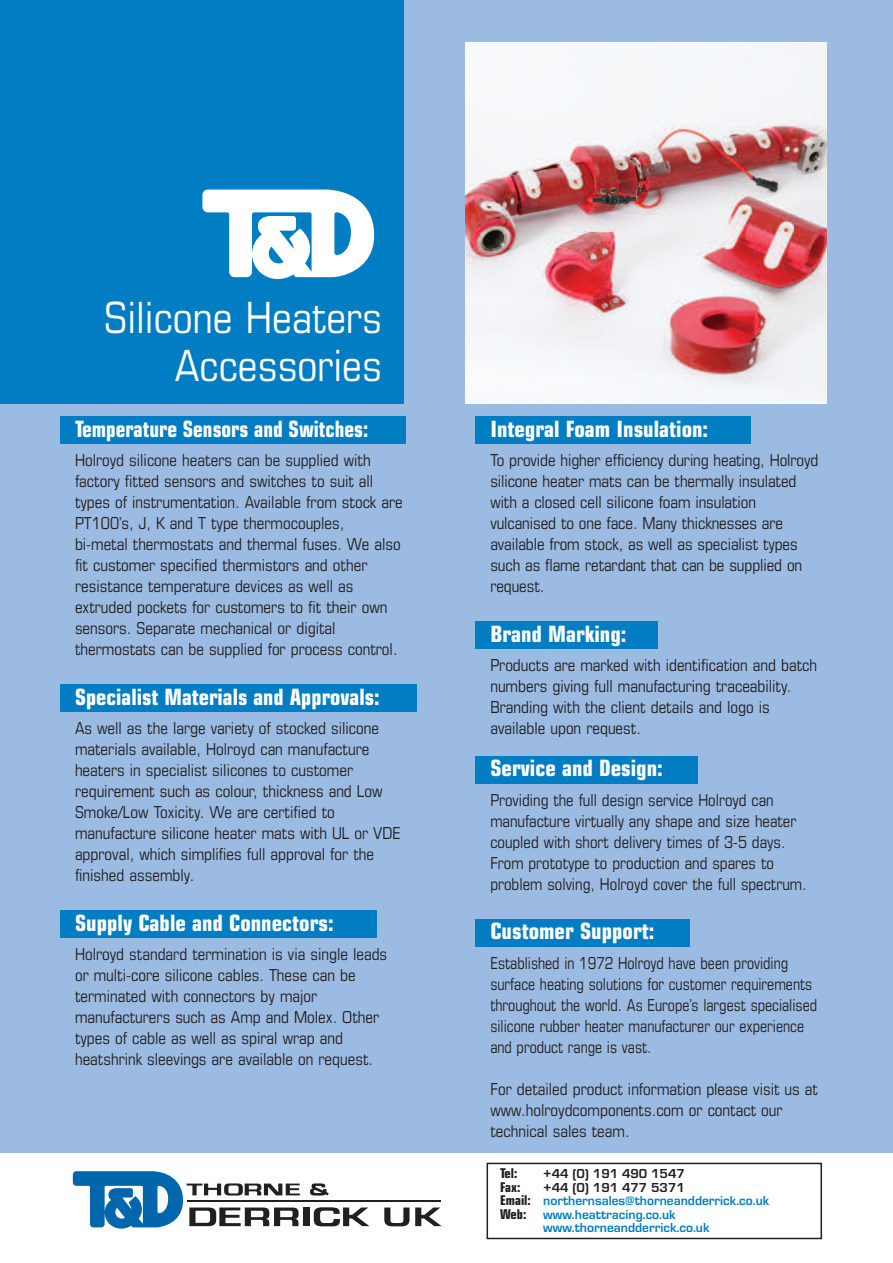
<style>
.page{position:relative;width:893px;height:1263px;background:#fff}
.page>*{position:absolute;margin:0;border:0;box-sizing:border-box;transform-origin:0 0}
.t1{font:condensed 43.05px/48px "Eurostile";color:#fff;text-align:right}
.t2{font:700 condensed 22.5px "Eurostile";color:#fff}
.t3{font:700 condensed 22.5px "Eurostile";color:#fff;scale:.93 1}
.t4{font:condensed 16.5px/21px "Eurostile";color:#231f20}
.t5{font:condensed 16.5px/21px "Eurostile";color:#231f20;scale:.93 1}
.t6{font:700 13.5px "Eurostile";color:#007dc3}
.t7{font:700 13.5px "Eurostile";color:#231f20}
.t8{font:700 condensed 13.5px "Eurostile";color:#231f20}
.s1{font-stretch:condensed;color:#231f20}
</style>
<div class="page">
<div style="left:0;top:0;width:893px;height:1152px;background:#9cbbe2"></div>
<div style="left:0;top:0;width:404px;height:404px;background:#007dc3"></div>
<svg style="left:202px;top:190px;width:172px;height:89px"></svg>
<img style="left:465px;top:44px;width:362px;height:359px">
<svg style="left:310px;top:1183px;width:19px;height:12px"></svg>
<div style="left:304px;top:1207px;width:6px;height:19px;background:#231f20"></div>
<svg style="left:314px;top:1207px;width:55px;height:19px"></svg>
<svg style="left:384px;top:1207px;width:58px;height:19px"></svg>
<hr style="left:188px;top:1200px;width:253px;height:1px;background:#231f20">
<svg style="left:73px;top:1171px;width:227px;height:57px"></svg>
<div style="left:487px;top:1163px;width:335px;height:76px;border:2px solid #231f20"></div>
<div style="left:475px;top:416px;width:276px;height:28px;background:#007dc3"></div>
<div style="left:475px;top:621px;width:183px;height:28px;background:#007dc3"></div>
<div style="left:475px;top:756px;width:223px;height:27px;background:#007dc3"></div>
<div style="left:475px;top:919px;width:214px;height:28px;background:#007dc3"></div>
<div style="left:60px;top:910px;width:317px;height:28px;background:#007dc3"></div>
<div style="left:60px;top:684px;width:357px;height:28px;background:#007dc3"></div>
<div style="left:60px;top:416px;width:346px;height:28px;background:#007dc3"></div>
<h1 class="t1" style="left:104px;top:297px;width:279px">Silicone Heaters<br>Accessories</h1>
<h2 class="t3" style="left:75px;top:421px;width:317px">Temperature Sensors and Switches:</h2>
<p class="t4" style="left:75px;top:451px;width:329px">Holroyd silicone heaters can be supplied with factory fitted sensors and switches to suit all types of instrumentation. Available from stock are PT100’s, J, K and T type thermocouples,<br>bi-metal thermostats and thermal fuses. We also fit customer specified thermistors and other resistance temperature devices as well as extruded pockets for customers to fit their own sensors. Separate mechanical or digital thermostats can be supplied for process control.</p>
<h2 class="t2" style="left:75px;top:689px;width:306px">Specialist Materials and Approvals:</h2>
<p class="t4" style="left:75px;top:719px;width:327px">As well as the large variety of stocked silicone materials available, Holroyd can manufacture heaters in specialist silicones to customer requirement such as colour, thickness and Low Smoke/Low Toxicity. We are certified to manufacture silicone heater mats with UL or VDE approval, which simplifies full approval for the finished assembly.</p>
<h2 class="t2" style="left:75px;top:915px;width:260px">Supply Cable and Connectors:</h2>
<p class="t4" style="left:75px;top:945px;width:314px">Holroyd standard termination is via single leads or multi-core silicone cables. These can be terminated with connectors by major manufacturers such as Amp and Molex. Other types of cable as well as spiral wrap and heatshrink sleevings are available on request.</p>
<h2 class="t2" style="left:490px;top:421px;width:219px">Integral Foam Insulation:</h2>
<p class="t4" style="left:490px;top:451px;width:330px">To provide higher efficiency during heating, Holroyd silicone heater mats can be thermally insulated with a closed cell silicone foam insulation vulcanised to one face. Many thicknesses are available from stock, as well as specialist types such as flame retardant that can be supplied on request.</p>
<h2 class="t2" style="left:490px;top:626px;width:138px">Brand Marking:</h2>
<p class="t4" style="left:490px;top:656px;width:328px">Products are marked with identification and batch numbers giving full manufacturing traceability.<br>Branding with the client details and logo is available upon request.</p>
<h2 class="t2" style="left:490px;top:760px;width:174px">Service and Design:</h2>
<p class="t4" style="left:490px;top:791px;width:318px">Providing the full design service Holroyd can manufacture virtually any shape and size heater coupled with short delivery times of 3-5 days.<br>From prototype to production and spares to problem solving, Holroyd cover the full spectrum.</p>
<h2 class="t2" style="left:490px;top:923px;width:166px">Customer Support:</h2>
<p class="t5" style="left:490px;top:954px;width:353px">Established in 1972 Holroyd have been providing surface heating solutions for customer requirements throughout the world. As Europe’s largest specialised silicone rubber heater manufacturer our experience and product range is vast.</p>
<p class="t4" style="left:490px;top:1080px;width:329px">For detailed product information please visit us at www.holroydcomponents.com or contact our technical sales team.</p>
<p class="t8" style="left:500px;top:1169px;width:19px">Tel:</p>
<p class="t7" style="left:543px;top:1166px;width:143px">+44 (0) 191 490 1547</p>
<p class="t8" style="left:500px;top:1182px;width:22px">Fax:</p>
<p class="t7" style="left:543px;top:1179px;width:143px">+44 (0) 191 477 5371</p>
<p class="t6" style="left:500px;top:1193px;width:271px"><span class="s1">Email:</span> northernsales@thorneandderrick.co.uk</p>
<p class="t6" style="left:500px;top:1206px;width:177px"><span class="s1">Web:</span> www.heattracing.co.uk</p>
<p class="t6" style="left:543px;top:1220px;width:168px">www.thorneandderrick.co.uk</p>
</div>
